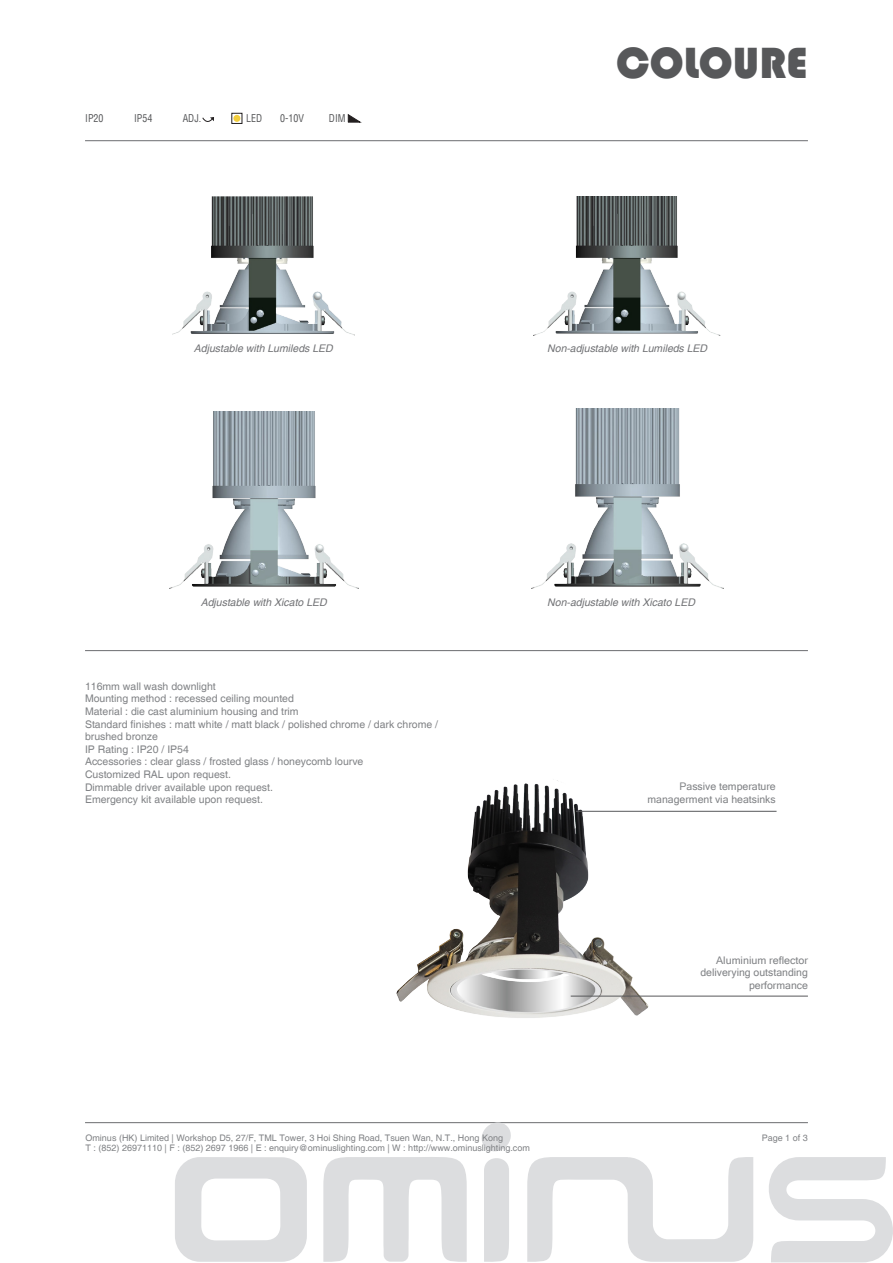
<style>
.page{position:relative;width:893px;height:1263px;background:#fff}
.page>*{position:absolute;margin:0;border:0;box-sizing:border-box;transform-origin:0 0}
.t1{font:45px "Bauhaus 93";color:#57585a}
.t2{font:10.5px/12.6px "Helvetica";color:#808285}
.t3{font:italic 10.5px "Helvetica";color:#717275}
.t4{font:10.5px/12.6px "Microsoft Sans Serif";color:#808285;text-align:right}
.t5{font:condensed 10.5px "Helvetica";color:#57585a;scale:.95 1}
.t6{font:9px/10.8px "Helvetica";color:#808285}
</style>
<div class="page">
<hr style="left:85px;top:140px;width:723px;height:1px;background:#6c6d70">
<hr style="left:85px;top:1122px;width:723px;height:1px;background:#6c6d70">
<img style="left:396px;top:780px;width:288px;height:238px">
<svg style="left:348px;top:114px;width:14px;height:9px"></svg>
<div style="left:232px;top:113px;width:10px;height:11px;border:1px solid #231f20"></div>
<div style="left:233px;top:115px;width:7px;height:7px;background:#f2cd3c;border-radius:50%"></div>
<svg style="left:202px;top:117px;width:12px;height:5px"></svg>
<img style="left:172px;top:196px;width:182px;height:139px">
<img style="left:534px;top:196px;width:186px;height:139px">
<img style="left:169px;top:412px;width:189px;height:177px">
<img style="left:532px;top:409px;width:191px;height:180px">
<hr style="left:571px;top:996px;width:237px;height:1px;background:#57585a">
<hr style="left:576px;top:811px;width:200px;height:1px;background:#57585a">
<hr style="left:85px;top:650px;width:723px;height:1px;background:#6c6d70">
<svg style="left:175px;top:1122px;width:718px;height:140px"></svg>
<p class="t5" style="left:85px;top:112px;width:21px">IP20</p>
<p class="t5" style="left:134px;top:112px;width:21px">IP54</p>
<p class="t5" style="left:183px;top:112px;width:21px">ADJ.</p>
<p class="t5" style="left:246px;top:112px;width:18px">LED</p>
<p class="t5" style="left:280px;top:112px;width:27px">0-10V</p>
<p class="t5" style="left:329px;top:112px;width:19px">DIM</p>
<h1 class="t1" style="left:616px;top:37px;width:193px">COLOURE</h1>
<p class="t3" style="left:194px;top:342px;width:140px">Adjustable with Lumileds LED</p>
<p class="t3" style="left:547px;top:342px;width:161px">Non-adjustable with Lumileds LED</p>
<p class="t3" style="left:201px;top:596px;width:128px">Adjustable with Xicato LED</p>
<p class="t2" style="left:85px;top:680px;width:355px">116mm wall wash downlight<br>Mounting method : recessed ceiling mounted<br>Material : die cast aluminium housing and trim<br>Standard finishes : matt white / matt black / polished chrome / dark chrome / brushed bronze<br>IP Rating : IP20 / IP54<br>Accessories : clear glass / frosted glass / honeycomb lourve<br>Customized RAL upon request.<br>Dimmable driver available upon request.<br>Emergency kit available upon request.</p>
<p class="t3" style="left:547px;top:596px;width:149px">Non-adjustable with Xicato LED</p>
<p class="t4" style="left:647px;top:780px;width:130px">Passive temperature managerment via heatsinks</p>
<p class="t4" style="left:700px;top:953px;width:109px">Aluminium reflector deliverying outstanding performance</p>
<p class="t6" style="left:85px;top:1132px;width:446px">Ominus (HK) Limited | Workshop D5, 27/F, TML Tower, 3 Hoi Shing Road, Tsuen Wan, N.T., Hong Kong<br>T : (852) 26971110 | F : (852) 2697 1966 | E : enquiry@ominuslighting.com | W : http://www.ominuslighting.com</p>
<p class="t6" style="left:762px;top:1132px;width:48px">Page 1 of 3</p>
</div>
